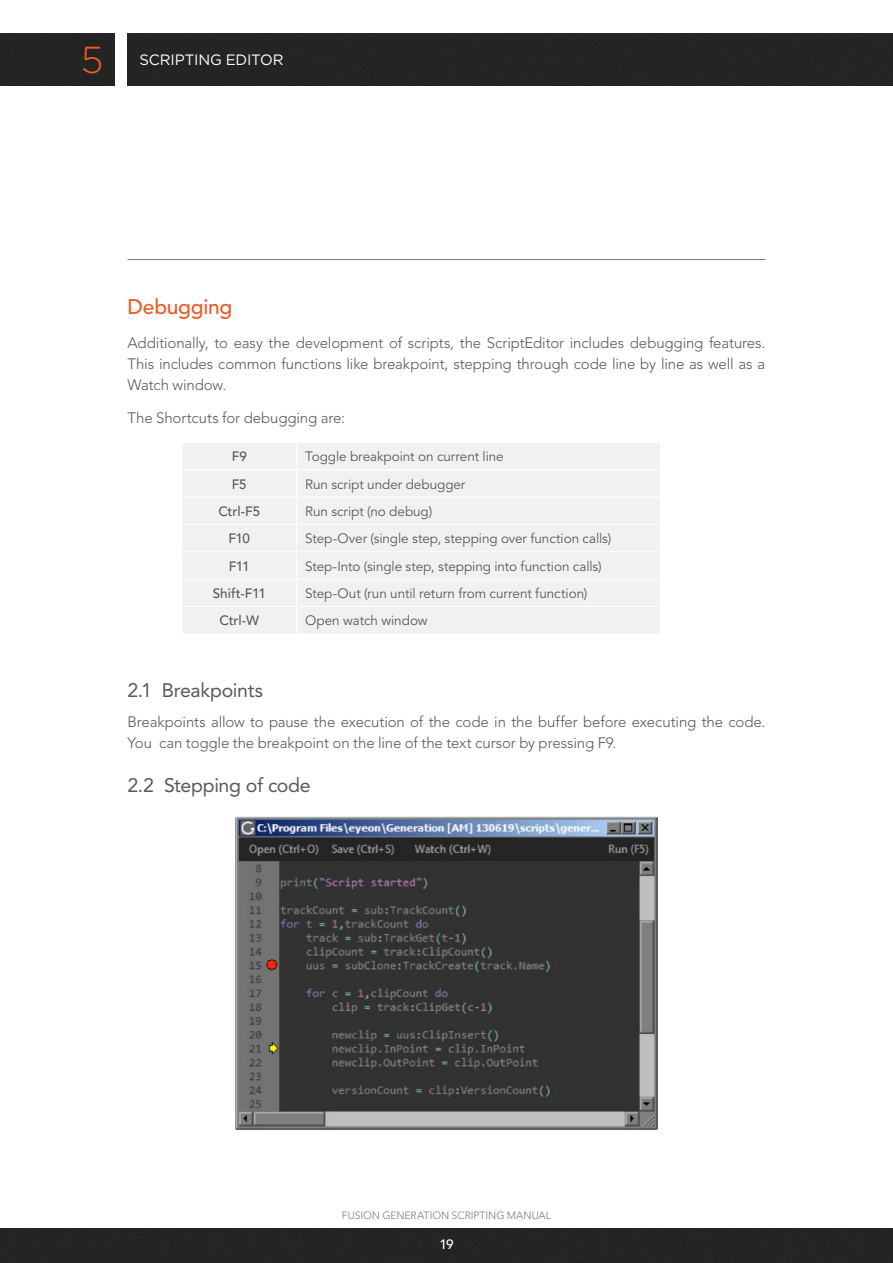
<style>
.page{position:relative;width:893px;height:1263px;background:#fff}
.page>*{position:absolute;margin:0;border:0;box-sizing:border-box;transform-origin:0 0}
.t1{font:300 37.5px "Gotham HTF";color:#f15a22}
.t2{font:500 21px "Avenir";letter-spacing:-.015em;color:#f15a22}
.t3{font:19.5px "Avenir";letter-spacing:-.02em;color:#58595b}
.t4{font:300 15px/21px "Avenir";letter-spacing:-.01em;color:#58595b;text-align:justify}
.t5{font:15px "Gotham HTF";letter-spacing:-.01em;color:#fff}
.t6{font:13.5px "Avenir";letter-spacing:-.005em;color:#58595b}
.t7{font:500 13.5px "Avenir";letter-spacing:-.02em;color:#58595b}
.t8{font:500 13.5px "Avenir";color:#58595b}
.t9{font:500 13.5px "Avenir";color:#fff}
.t10{font:300 10.5px "Avenir";letter-spacing:-.005em;color:#7a7c88}
</style>
<div class="page">
<hr style="left:128px;top:259px;width:637px;height:1px;background:#807b87">
<div style="left:0;top:1229px;width:893px;height:34px;background:#242424"></div>
<div style="left:0;top:33px;width:115px;height:52px;background:#242424"></div>
<div style="left:128px;top:33px;width:765px;height:52px;background:#242424"></div>
<div style="left:183px;top:443px;width:477px;height:190px;background:#f1f1f2"></div>
<hr style="left:182px;top:469px;width:115px;height:1px;background:#fff">
<hr style="left:297px;top:469px;width:364px;height:1px;background:#fff">
<hr style="left:182px;top:497px;width:115px;height:1px;background:#fff">
<hr style="left:297px;top:497px;width:364px;height:1px;background:#fff">
<hr style="left:182px;top:524px;width:115px;height:1px;background:#fff">
<hr style="left:297px;top:524px;width:364px;height:1px;background:#fff">
<hr style="left:182px;top:551px;width:115px;height:1px;background:#fff">
<hr style="left:297px;top:551px;width:364px;height:1px;background:#fff">
<hr style="left:182px;top:579px;width:115px;height:1px;background:#fff">
<hr style="left:297px;top:579px;width:364px;height:1px;background:#fff">
<hr style="left:182px;top:606px;width:115px;height:1px;background:#fff">
<hr style="left:297px;top:606px;width:364px;height:1px;background:#fff">
<svg style="left:296px;top:443px;width:1px;height:190px"></svg>
<img style="left:235px;top:817px;width:423px;height:313px">
<h1 class="t1" style="left:81px;top:40px;width:24px">5</h1>
<p class="t5" style="left:139px;top:52px;width:146px">SCRIPTING EDITOR</p>
<h2 class="t2" style="left:128px;top:294px;width:106px">Debugging</h2>
<p class="t4" style="left:128px;top:332px;width:639px">Additionally, to easy the development of scripts, the ScriptEditor includes debugging features.<br>This includes common functions like breakpoint, stepping through code line by line as well as a Watch window.</p>
<p class="t4" style="left:128px;top:408px;width:219px">The Shortcuts for debugging are:</p>
<p class="t7" style="left:232px;top:449px;width:17px">F9</p>
<p class="t6" style="left:305px;top:449px;width:200px">Toggle breakpoint on current line</p>
<p class="t7" style="left:232px;top:476px;width:17px">F5</p>
<p class="t6" style="left:305px;top:476px;width:162px">Run script under debugger</p>
<p class="t7" style="left:218px;top:503px;width:43px">Ctrl-F5</p>
<p class="t6" style="left:305px;top:503px;width:129px">Run script (no debug)</p>
<p class="t7" style="left:228px;top:531px;width:23px">F10</p>
<p class="t6" style="left:305px;top:531px;width:308px">Step-Over (single step, stepping over function calls)</p>
<p class="t7" style="left:229px;top:558px;width:22px">F11</p>
<p class="t6" style="left:305px;top:558px;width:298px">Step-Into (single step, stepping into function calls)</p>
<p class="t8" style="left:213px;top:585px;width:55px">Shift-F11</p>
<p class="t6" style="left:305px;top:586px;width:284px">Step-Out (run until return from current function)</p>
<p class="t7" style="left:220px;top:613px;width:41px">Ctrl-W</p>
<p class="t6" style="left:305px;top:613px;width:124px">Open watch window</p>
<h3 class="t3" style="left:128px;top:679px;width:137px">2.1 Breakpoints</h3>
<p class="t4" style="left:128px;top:711px;width:639px">Breakpoints allow to pause the execution of the code in the buffer before executing the code.<br>You can toggle the breakpoint on the line of the text cursor by pressing F9.</p>
<h3 class="t3" style="left:128px;top:773px;width:185px">2.2 Stepping of code</h3>
<p class="t10" style="left:342px;top:1209px;width:211px">FUSION GENERATION SCRIPTING MANUAL</p>
<p class="t9" style="left:439px;top:1236px;width:16px">19</p>
</div>
